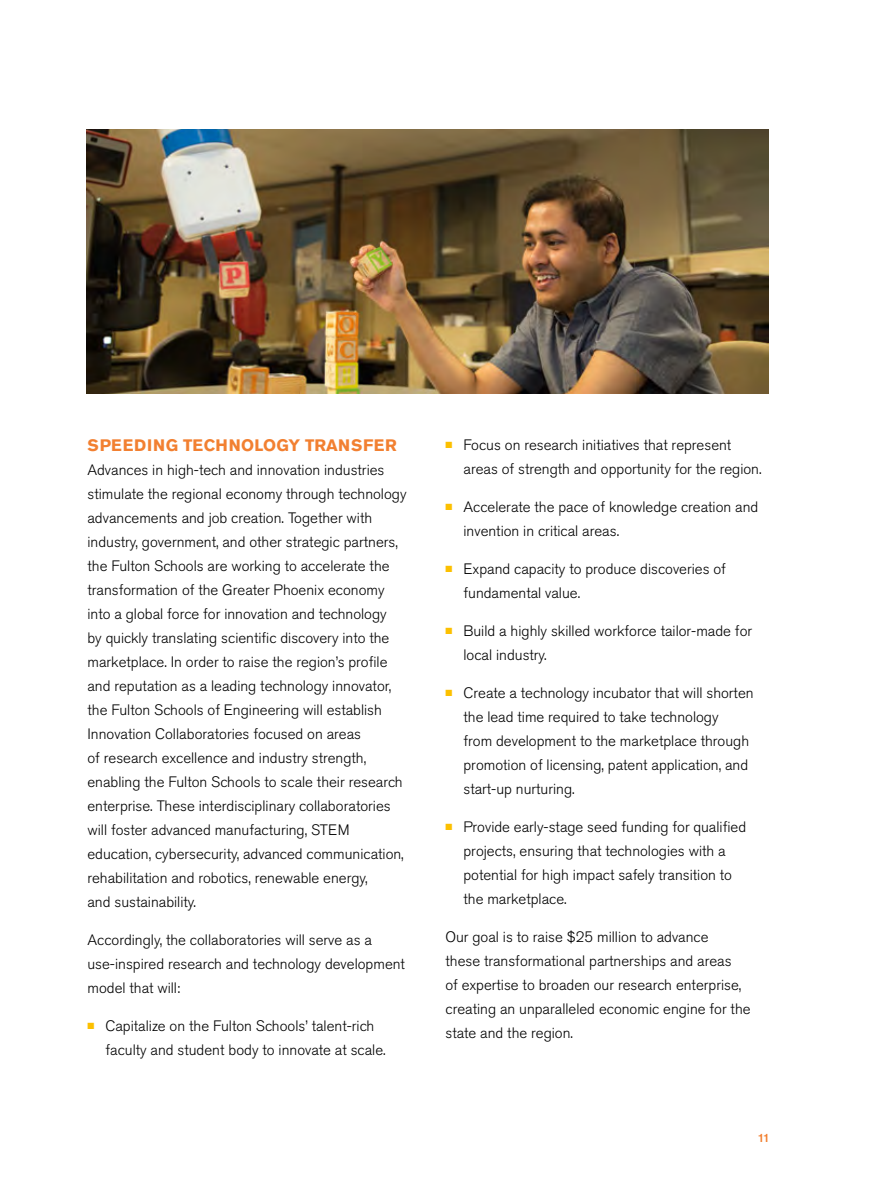
<style>
.page{position:relative;width:891px;height:1188px;background:#fff}
.page>*{position:absolute;margin:0;border:0;box-sizing:border-box;transform-origin:0 0}
.t1{font:700 16.5px "Akzidenz Grotesk Pro";letter-spacing:.03em;color:#f28031}
.t2{font:300 15px/24px "Akzidenz Grotesk Pro";color:#000}
.t3{font:500 12px "Akzidenz Grotesk Pro";color:#f28031}
.s1{color:#fcc000}
</style>
<div class="page">
<img style="left:87px;top:130px;width:682px;height:264px">
<p class="t1" style="left:88px;top:434px;width:311px">SPEEDING TECHNOLOGY TRANSFER</p>
<p class="t2" style="left:87px;top:458px;width:321px">Advances in high-tech and innovation industries stimulate the regional economy through technology advancements and job creation. Together with industry, government, and other strategic partners, the Fulton Schools are working to accelerate the transformation of the Greater Phoenix economy into a global force for innovation and technology<br>by quickly translating scientific discovery into the marketplace. In order to raise the region’s profile and reputation as a leading technology innovator, the Fulton Schools of Engineering will establish Innovation Collaboratories focused on areas<br>of research excellence and industry strength, enabling the Fulton Schools to scale their research enterprise. These interdisciplinary collaboratories will foster advanced manufacturing, STEM education, cybersecurity, advanced communication, rehabilitation and robotics, renewable energy,<br>and sustainability.</p>
<p class="t2" style="left:87px;top:928px;width:319px">Accordingly, the collaboratories will serve as a use-inspired research and technology development model that will:</p>
<p class="t2" style="left:105px;top:1014px;width:282px;text-indent:-18px"><span class="s1">■</span> Capitalize on the Fulton Schools’ talent-rich faculty and student body to innovate at scale.</p>
<p class="t2" style="left:464px;top:433px;width:300px;text-indent:-18px"><span class="s1">■</span> Focus on research initiatives that represent areas of strength and opportunity for the region.</p>
<p class="t2" style="left:464px;top:495px;width:296px;text-indent:-18px"><span class="s1">■</span> Accelerate the pace of knowledge creation and invention in critical areas.</p>
<p class="t2" style="left:464px;top:557px;width:264px;text-indent:-18px"><span class="s1">■</span> Expand capacity to produce discoveries of fundamental value.</p>
<p class="t2" style="left:464px;top:619px;width:290px;text-indent:-18px"><span class="s1">■</span> Build a highly skilled workforce tailor-made for local industry.</p>
<p class="t2" style="left:464px;top:681px;width:292px;text-indent:-18px"><span class="s1">■</span> Create a technology incubator that will shorten the lead time required to take technology<br>from development to the marketplace through promotion of licensing, patent application, and start-up nurturing.</p>
<p class="t2" style="left:464px;top:815px;width:284px;text-indent:-18px"><span class="s1">■</span> Provide early-stage seed funding for qualified projects, ensuring that technologies with a potential for high impact safely transition to the marketplace.</p>
<p class="t2" style="left:446px;top:925px;width:307px">Our goal is to raise $25 million to advance<br>these transformational partnerships and areas<br>of expertise to broaden our research enterprise, creating an unparalleled economic engine for the state and the region.</p>
<p class="t3" style="left:758px;top:1130px;width:14px">11</p>
</div>
